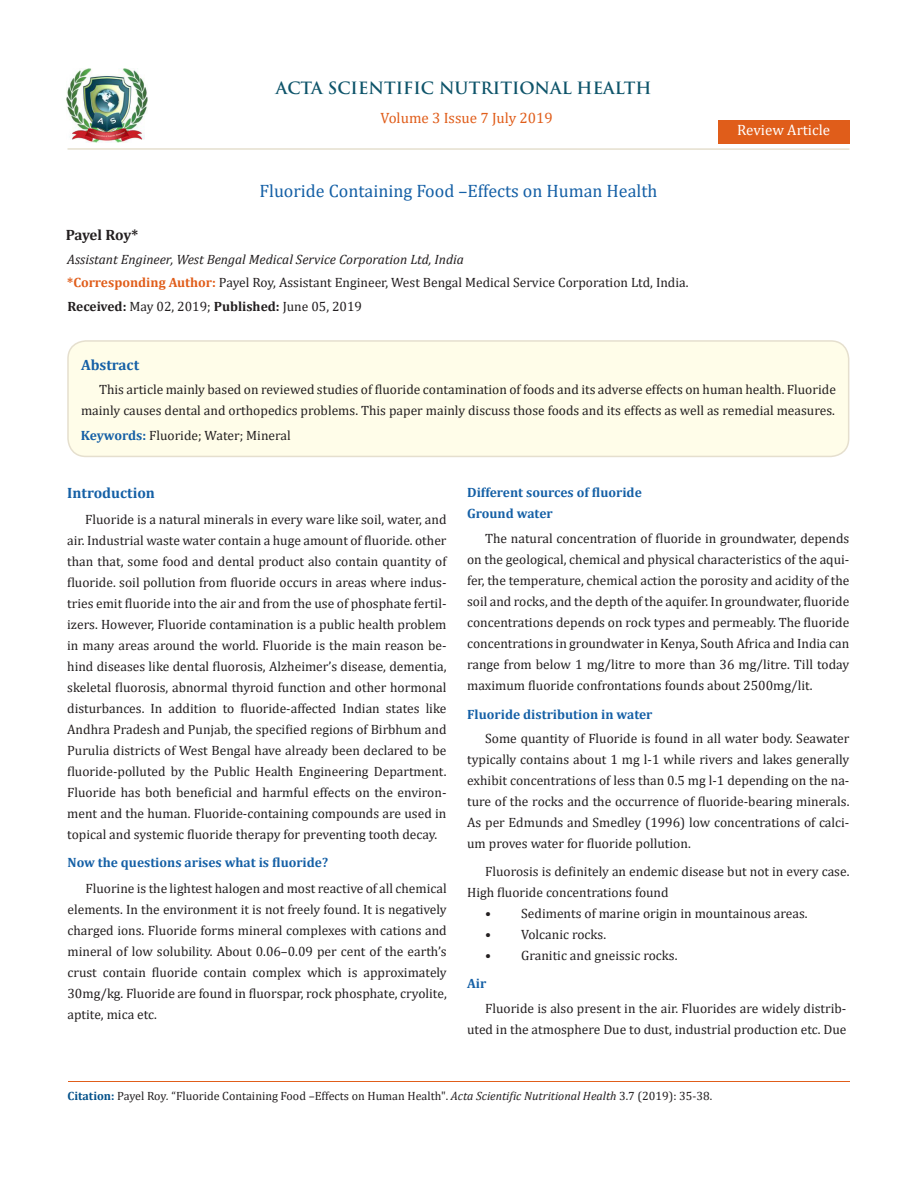
<style>
.page{position:relative;width:917px;height:1188px;background:#fff}
.page>*{position:absolute;margin:0;border:0;box-sizing:border-box;transform-origin:0 0}
.t1{font:18px "Cambria";color:#1560a6}
.t2{font:700 16.5px "Trajan Pro";color:#0e546a}
.t3{font:15px "Cambria";color:#e05d1a}
.t4{font:700 15px "Cambria";color:#1560a6}
.t5{font:15px "Cambria";color:#fff}
.t6{font:700 15px "Cambria";letter-spacing:-.025em;color:#231f20}
.t7{font:13.5px/21px "Cambria";color:#231f20;text-align:justify}
.t8{font:700 13.5px "Cambria";color:#1560a6}
.t9{font:italic 13.5px "Cambria";color:#231f20}
.t10{font:12px "Cambria";color:#231f20}
.s1{font-weight:700;color:#e05d1a}
.s2{font-weight:700}
.s3{font-weight:700;color:#1560a6}
.s4{font-weight:700;color:#035089}
.s5{font-style:italic}
</style>
<div class="page">
<img style="left:67px;top:68px;width:80px;height:74px">
<div style="left:717px;top:120px;width:132px;height:23px;background:#e05d1a"></div>
<div style="left:68px;top:341px;width:780px;height:115px;background:#fffde9;border-radius:18px"></div>
<div style="left:67px;top:340px;width:782px;height:117px;border:2px solid #e5dfce;border-radius:18px"></div>
<hr style="left:68px;top:1082px;width:781px;height:1px;background:#e05d1a">
<hr style="left:67px;top:148px;width:782px;height:2px;background:#e5dfce">
<p class="t2" style="left:276px;top:77px;width:377px">ACTA SCIENTIFIC NUTRITIONAL HEALTH</p>
<p class="t3" style="left:380px;top:109px;width:174px">Volume 3 Issue 7 July 2019</p>
<p class="t1" style="left:259px;top:180px;width:399px">Fluoride Containing Food –Effects on Human Health</p>
<p class="t6" style="left:66px;top:224px;width:74px">Payel Roy*</p>
<p class="t9" style="left:67px;top:250px;width:398px">Assistant Engineer, West Bengal Medical Service Corporation Ltd, India</p>
<p class="t7" style="left:67px;top:272px;width:622px"><span class="s1">*Corresponding Author:</span> Payel Roy, Assistant Engineer, West Bengal Medical Service Corporation Ltd, India.</p>
<p class="t7" style="left:67px;top:296px;width:296px"><span class="s2">Received:</span> May 02, 2019; <span class="s2">Published:</span> June 05, 2019</p>
<p class="t5" style="left:737px;top:121px;width:94px">Review Article</p>
<p class="t4" style="left:81px;top:354px;width:60px">Abstract</p>
<p class="t7" style="left:81px;top:379px;width:756px;text-align:right">This article mainly based on reviewed studies of fluoride contamination of foods and its adverse effects on human health. Fluoride mainly causes dental and orthopedics problems. This paper mainly discuss those foods and its effects as well as remedial measures.</p>
<p class="t7" style="left:81px;top:425px;width:211px"><span class="s3">Keywords:</span> Fluoride; Water; Mineral</p>
<p class="t4" style="left:67px;top:482px;width:89px">Introduction</p>
<p class="t7" style="left:67px;top:508px;width:381px;text-indent:18px">Fluoride is a natural minerals in every ware like soil, water, and air. Industrial waste water contain a huge amount of fluoride. other than that, some food and dental product also contain quantity of fluoride. soil pollution from fluoride occurs in areas where indus&shy;tries emit fluoride into the air and from the use of phosphate fertil&shy;izers. However, Fluoride contamination is a public health problem in many areas around the world. Fluoride is the main reason be&shy;hind diseases like dental fluorosis, Alzheimer’s disease, dementia, skeletal fluorosis, abnormal thyroid function and other hormonal disturbances. In addition to fluoride-affected Indian states like Andhra Pradesh and Punjab, the specified regions of Birbhum and Purulia districts of West Bengal have already been declared to be fluoride-polluted by the Public Health Engineering Department.<br>Fluoride has both beneficial and harmful effects on the environ&shy;ment and the human. Fluoride-containing compounds are used in topical and systemic fluoride therapy for preventing tooth decay.</p>
<p class="t8" style="left:67px;top:853px;width:262px">Now the questions arises what is fluoride?</p>
<p class="t7" style="left:67px;top:878px;width:381px;text-indent:18px">Fluorine is the lightest halogen and most reactive of all chemical elements. In the environment it is not freely found. It is negatively charged ions. Fluoride forms mineral complexes with cations and mineral of low solubility. About 0.06–0.09 per cent of the earth’s crust contain fluoride contain complex which is approximately 30mg/kg. Fluoride are found in fluorspar, rock phosphate, cryolite, aptite, mica etc.</p>
<p class="t8" style="left:467px;top:482px;width:176px">Different sources of fluoride</p>
<p class="t8" style="left:467px;top:503px;width:87px">Ground water</p>
<p class="t7" style="left:467px;top:528px;width:384px;text-indent:18px">The natural concentration of fluoride in groundwater, depends on the geological, chemical and physical characteristics of the aqui&shy;fer, the temperature, chemical action the porosity and acidity of the soil and rocks, and the depth of the aquifer. In groundwater, fluoride concentrations depends on rock types and permeably. The fluoride concentrations in groundwater in Kenya, South Africa and India can range from below 1 mg/litre to more than 36 mg/litre. Till today maximum fluoride confrontations founds about 2500mg/lit.</p>
<p class="t8" style="left:467px;top:704px;width:187px">Fluoride distribution in water</p>
<p class="t7" style="left:467px;top:727px;width:384px;text-indent:18px">Some quantity of Fluoride is found in all water body. Seawater typically contains about 1 mg l-1 while rivers and lakes generally exhibit concentrations of less than 0.5 mg l-1 depending on the na&shy;ture of the rocks and the occurrence of fluoride-bearing minerals.<br>As per Edmunds and Smedley (1996) low concentrations of calci&shy;um proves water for fluoride pollution.</p>
<p class="t7" style="left:467px;top:861px;width:384px;text-indent:18px">Fluorosis is definitely an endemic disease but not in every case.<br>High fluoride concentrations found</p>
<p class="t7" style="left:485px;top:903px;width:324px">• Sediments of marine origin in mountainous areas.</p>
<p class="t7" style="left:485px;top:924px;width:122px">• Volcanic rocks.</p>
<p class="t7" style="left:485px;top:945px;width:194px">• Granitic and gneissic rocks.</p>
<p class="t8" style="left:467px;top:973px;width:21px">Air</p>
<p class="t7" style="left:467px;top:998px;width:381px;text-align:right">Fluoride is also present in the air. Fluorides are widely distrib&shy;uted in the atmosphere Due to dust, industrial production etc. Due</p>
<p class="t10" style="left:68px;top:1088px;width:646px"><span class="s4">Citation:</span> Payel Roy<span class="s5">.</span> “Fluoride Containing Food –Effects on Human Health". <span class="s5">Acta Scientific Nutritional Health</span> 3.7 (2019): 35-38.</p>
</div>
